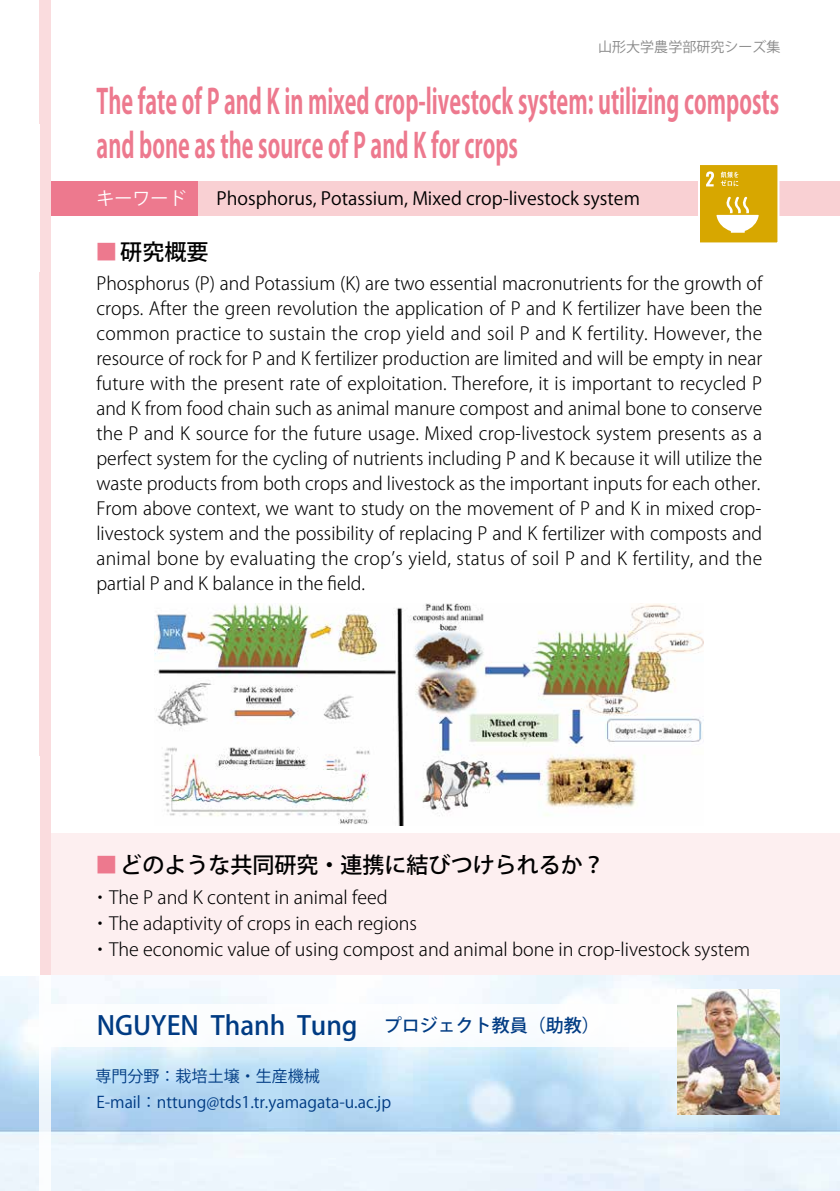
<style>
.page{position:relative;width:840px;height:1191px;background:#fff}
.page>*{position:absolute;margin:0;border:0;box-sizing:border-box;transform-origin:0 0}
.t1{font:700 34px/44px "Koz Go Pro";color:#ed798e;scale:.63 1}
.t2{font:500 26px "Koz Go Pro";color:#003b83}
.t3{font:500 22px "Koz Go Pro";color:#000}
.t4{font:300 18px/25px "Koz Go Pro";color:#000}
.t5{font:18px "Koz Go Pro";color:#000}
.t6{font:18px "Koz Go Pro";color:#fff}
.t7{font:16px/26px "Koz Go Pro";color:#003b83}
.t8{font:14px "Koz Go Pro";color:#898989}
.s1{color:#ed798e}
.s2{font-size:18px}
</style>
<div class="page">
<div style="left:40px;top:833px;width:799px;height:142px;background:#fdeff0"></div>
<div style="left:40px;top:0;width:11px;height:1191px;background:#fadcde"></div>
<img style="left:0;top:975px;width:839px;height:216px">
<div style="left:40px;top:975px;width:11px;height:216px;background:#fff"></div>
<div style="left:51px;top:1003px;width:727px;height:43px;background:#fff"></div>
<div style="left:51px;top:181px;width:147px;height:34px;background:#ed798e"></div>
<div style="left:198px;top:181px;width:641px;height:34px;background:#f9d0d3"></div>
<div style="left:699px;top:165px;width:78px;height:78px;background:#d7a700"></div>
<svg style="left:706px;top:171px;width:7px;height:15px"></svg>
<svg style="left:716px;top:197px;width:42px;height:36px"></svg>
<svg style="left:720px;top:172px;width:18px;height:14px"></svg>
<div style="left:697px;top:163px;width:82px;height:81px;border:2px solid #fff"></div>
<img style="left:677px;top:989px;width:102px;height:125px">
<img style="left:154px;top:603px;width:549px;height:222px">
<p class="t8" style="left:598px;top:38px;width:183px">山形大学農学部研究シーズ集</p>
<h1 class="t1" style="left:97px;top:82px;width:1084px">The fate of P and K in mixed crop-livestock system: utilizing composts and bone as the source of P and K for crops</h1>
<p class="t6" style="left:96px;top:187px;width:91px">キーワード</p>
<p class="t5" style="left:216px;top:187px;width:424px">Phosphorus, Potassium, Mixed crop-livestock system</p>
<p class="t3" style="left:95px;top:238px;width:114px"><span class="s1">■</span>研究概要</p>
<p class="t4" style="left:96px;top:271px;width:667px">Phosphorus (P) and Potassium (K) are two essential macronutrients for the growth of crops. After the green revolution the application of P and K fertilizer have been the common practice to sustain the crop yield and soil P and K fertility. However, the resource of rock for P and K fertilizer production are limited and will be empty in near future with the present rate of exploitation. Therefore, it is important to recycled P and K from food chain such as animal manure compost and animal bone to conserve the P and K source for the future usage. Mixed crop-livestock system presents as a perfect system for the cycling of nutrients including P and K because it will utilize the waste products from both crops and livestock as the important inputs for each other.<br>From above context, we want to study on the movement of P and K in mixed crop&shy;livestock system and the possibility of replacing P and K fertilizer with composts and animal bone by evaluating the crop’s yield, status of soil P and K fertility, and the partial P and K balance in the field.</p>
<p class="t3" style="left:95px;top:850px;width:510px"><span class="s1">■</span>どのような共同研究・連携に結びつけられるか？</p>
<p class="t4" style="left:91px;top:884px;width:660px;line-height:26px">・The P and K content in animal feed<br>・The adaptivity of crops in each regions<br>・The economic value of using compost and animal bone in crop-livestock system</p>
<h2 class="t2" style="left:97px;top:1008px;width:504px">NGUYEN Thanh Tung　<span class="s2">プロジェクト教員（助教）</span></h2>
<p class="t7" style="left:95px;top:1063px;width:297px">専門分野：栽培土壌・生産機械<br>E-mail：nttung@tds1.tr.yamagata-u.ac.jp</p>
</div>
